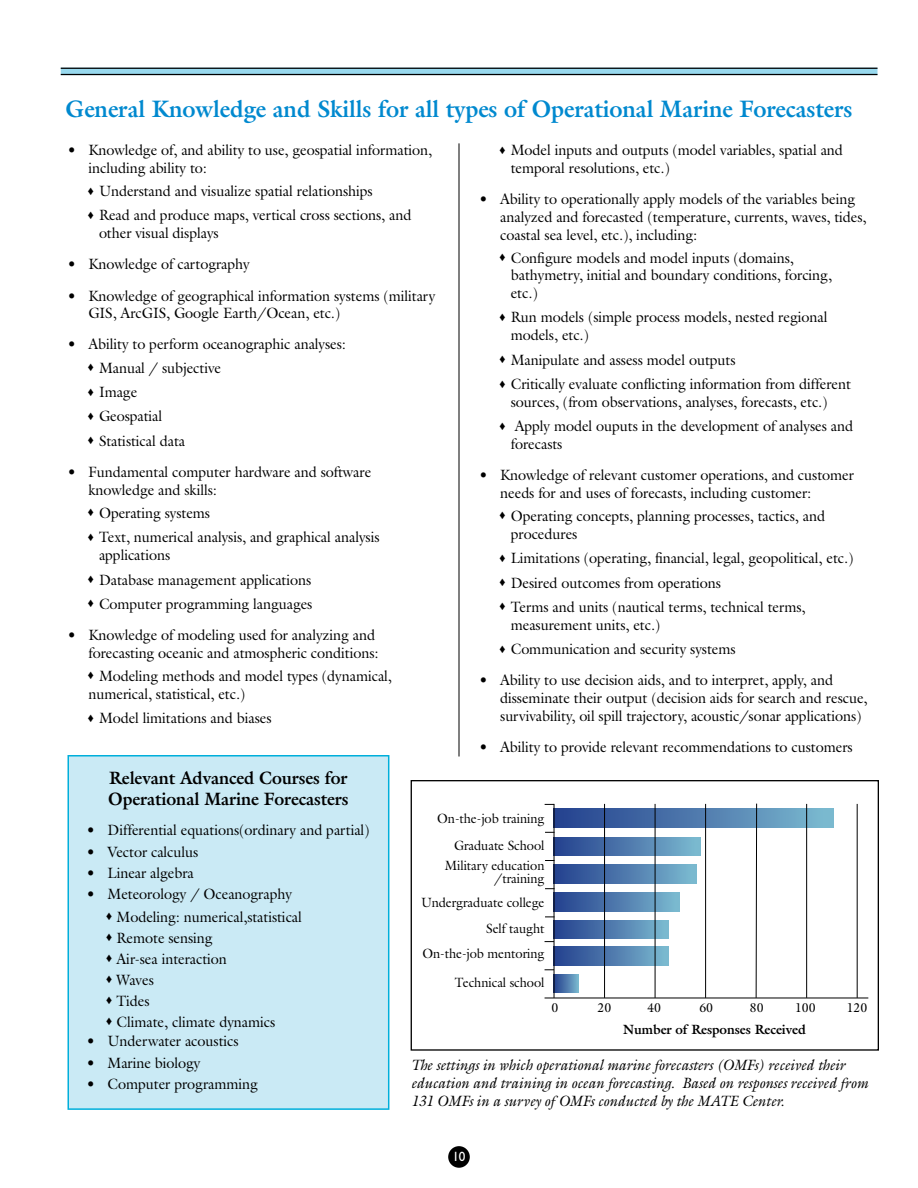
<style>
.page{position:relative;width:918px;height:1188px;background:#fff}
.page>*{position:absolute;margin:0;border:0;box-sizing:border-box;transform-origin:0 0}
.t1{font:700 24px "Galliard";letter-spacing:-.005em;color:#0089cf;scale:.94 1}
.t2{font:700 18px/21px "Galliard";letter-spacing:-.005em;color:#000;scale:.94 1}
.t3{font:15px/17.7px "Galliard";letter-spacing:-.005em;color:#000;scale:.96 1}
.t4{font:italic 15px/18px "Galliard";letter-spacing:-.005em;color:#000;scale:.96 1}
.t5{font:13.5px/25.5px "Galliard";letter-spacing:-.005em;color:#000;text-align:right;scale:.95 1}
.t6{font:700 13.5px "Galliard";letter-spacing:-.005em;color:#000;scale:.95 1}
.t7{font:13.5px "Gill Sans";color:#fff}
.t8{font:12.9px "Galliard";letter-spacing:-.005em;color:#000;scale:.96 1}
</style>
<div class="page">
<div style="left:448px;top:1146px;width:22px;height:22px;background:#000;border-radius:50%"></div>
<div style="left:68px;top:756px;width:321px;height:353px;background:#caeaf5"></div>
<div style="left:68px;top:755px;width:321px;height:355px;border:2px solid #00afdb"></div>
<div style="left:411px;top:780px;width:468px;height:271px;border:1px solid #000"></div>
<div style="left:554px;top:809px;width:279px;height:19px;background:linear-gradient(to right,#233e8c,#7bb8cf)"></div>
<div style="left:554px;top:920px;width:114px;height:19px;background:linear-gradient(to right,#24408f,#77b3c9)"></div>
<div style="left:554px;top:864px;width:142px;height:19px;background:linear-gradient(to right,#233f8d,#79b5cc)"></div>
<div style="left:554px;top:974px;width:24px;height:19px;background:linear-gradient(to right,#24408d,#73adc9)"></div>
<div style="left:554px;top:837px;width:146px;height:19px;background:linear-gradient(to right,#233e8d,#79b6cd)"></div>
<div style="left:554px;top:946px;width:114px;height:19px;background:linear-gradient(to right,#24408f,#77b3c9)"></div>
<div style="left:554px;top:892px;width:125px;height:19px;background:linear-gradient(to right,#243f8e,#79b5cb)"></div>
<hr style="left:545px;top:997px;width:323px;height:1px;background:#000">
<hr style="left:554px;top:804px;width:1px;height:194px;background:#000">
<hr style="left:604px;top:804px;width:1px;height:194px;background:#000">
<hr style="left:655px;top:804px;width:1px;height:194px;background:#000">
<hr style="left:705px;top:804px;width:1px;height:194px;background:#000">
<svg style="left:755px;top:803px;width:3px;height:196px"></svg>
<hr style="left:806px;top:804px;width:1px;height:194px;background:#000">
<hr style="left:857px;top:804px;width:1px;height:194px;background:#000">
<svg style="left:61px;top:69px;width:817px;height:5px;background:#94d3e8"></svg>
<hr style="left:61px;top:68px;width:817px;height:1px;background:#000">
<hr style="left:61px;top:74px;width:817px;height:1px;background:#000">
<hr style="left:459px;top:143px;width:1px;height:614px;background:#000">
<h1 class="t1" style="left:66px;top:93px;width:839px">General Knowledge and Skills for all types of Operational Marine Forecasters</h1>
<p class="t3" style="left:88px;top:141px;width:360px;text-indent:-21px">• Knowledge of, and ability to use, geospatial information, including ability to:</p>
<p class="t3" style="left:88px;top:178px;width:339px;line-height:24.5px">♦ Understand and visualize spatial relationships<br>♦ Read and produce maps, vertical cross sections, and</p>
<p class="t3" style="left:99px;top:224px;width:126px">other visual displays</p>
<p class="t3" style="left:67px;top:255px;width:191px">• Knowledge of cartography</p>
<p class="t3" style="left:88px;top:286px;width:363px;text-indent:-21px">• Knowledge of geographical information systems (military<br>GIS, ArcGIS, Google Earth/Ocean, etc.)</p>
<p class="t3" style="left:88px;top:332px;width:270px;line-height:24.2px;text-indent:-20px">• Ability to perform oceanographic analyses: ♦ Manual / subjective<br>♦ Image<br>♦ Geospatial<br>♦ Statistical data</p>
<p class="t3" style="left:88px;top:463px;width:296px;text-indent:-21px">• Fundamental computer hardware and software knowledge and skills:</p>
<p class="t3" style="left:88px;top:500px;width:305px;line-height:24.5px">♦ Operating systems<br>♦ Text, numerical analysis, and graphical analysis</p>
<p class="t3" style="left:88px;top:543px;width:236px;line-height:24.5px;text-indent:11px">applications<br>♦ Database management applications ♦ Computer programming languages</p>
<p class="t3" style="left:67px;top:626px;width:325px;text-align:right">• Knowledge of modeling used for analyzing and forecasting oceanic and atmospheric conditions:</p>
<p class="t3" style="left:88px;top:667px;width:318px">♦ Modeling methods and model types (dynamical, numerical, statistical, etc.)</p>
<p class="t3" style="left:88px;top:709px;width:193px">♦ Model limitations and biases</p>
<p class="t2" style="left:108px;top:767px;width:257px">Relevant Advanced Courses for<br>Operational Marine Forecasters</p>
<p class="t3" style="left:511px;top:141px;width:348px;text-indent:-11px">♦ Model inputs and outputs (model variables, spatial and temporal resolutions, etc.)</p>
<p class="t3" style="left:500px;top:190px;width:383px;text-indent:-21px">• Ability to operationally apply models of the variables being analyzed and forecasted (temperature, currents, waves, tides, coastal sea level, etc.), including:</p>
<p class="t3" style="left:511px;top:248px;width:336px;text-indent:-11px">♦ Configure models and model inputs (domains, bathymetry, initial and boundary conditions, forcing, etc.)</p>
<p class="t3" style="left:511px;top:308px;width:331px;text-indent:-11px">♦ Run models (simple process models, nested regional models, etc.)</p>
<p class="t3" style="left:499px;top:347px;width:368px;line-height:24.5px">♦ Manipulate and assess model outputs<br>♦ Critically evaluate conflicting information from different</p>
<p class="t3" style="left:499px;top:389px;width:370px;line-height:24.5px;text-indent:11px">sources, (from observations, analyses, forecasts, etc.)<br>♦ Apply model ouputs in the development of analyses and</p>
<p class="t3" style="left:511px;top:435px;width:55px">forecasts</p>
<p class="t3" style="left:500px;top:466px;width:370px;text-indent:-21px">• Knowledge of relevant customer operations, and customer needs for and uses of forecasts, including customer:</p>
<p class="t3" style="left:511px;top:507px;width:329px;text-indent:-11px">♦ Operating concepts, planning processes, tactics, and procedures</p>
<p class="t3" style="left:499px;top:546px;width:370px;line-height:24.5px">♦ Limitations (operating, financial, legal, geopolitical, etc.) ♦ Desired outcomes from operations<br>♦ Terms and units (nautical terms, technical terms,</p>
<p class="t3" style="left:499px;top:612px;width:247px;line-height:24.5px;text-indent:11px">measurement units, etc.)<br>♦ Communication and security systems</p>
<p class="t3" style="left:500px;top:671px;width:384px;text-indent:-21px">• Ability to use decision aids, and to interpret, apply, and disseminate their output (decision aids for search and rescue, survivability, oil spill trajectory, acoustic/sonar applications)</p>
<p class="t3" style="left:479px;top:738px;width:390px">• Ability to provide relevant recommendations to customers</p>
<p class="t3" style="left:87px;top:821px;width:296px">• Differential equations(ordinary and partial)</p>
<p class="t3" style="left:87px;top:843px;width:118px">• Vector calculus</p>
<p class="t3" style="left:87px;top:864px;width:113px">• Linear algebra</p>
<p class="t3" style="left:106px;top:883px;width:205px;line-height:22.5px;text-indent:-19px">• Meteorology / Oceanography<br>♦ Modeling: numerical,statistical</p>
<p class="t3" style="left:106px;top:927px;width:178px;line-height:21px">♦ Remote sensing<br>♦ Air-sea interaction<br>♦ Waves<br>♦ Tides<br>♦ Climate, climate dynamics</p>
<p class="t3" style="left:87px;top:1032px;width:160px">• Underwater acoustics</p>
<p class="t3" style="left:87px;top:1054px;width:120px">• Marine biology</p>
<p class="t3" style="left:87px;top:1075px;width:180px">• Computer programming</p>
<p class="t5" style="left:437px;top:804px;width:114px;line-height:27.8px">On-the-job training<br>Graduate School</p>
<p class="t5" style="left:445px;top:858px;width:106px;line-height:13.5px">Military education /training</p>
<p class="t5" style="left:421px;top:890px;width:132px">Undergraduate college<br>Self taught<br>On-the-job mentoring</p>
<p class="t5" style="left:455px;top:969px;width:96px">Technical school</p>
<p class="t8" style="left:551px;top:999px;width:9px">0</p>
<p class="t8" style="left:597px;top:999px;width:16px">20</p>
<p class="t8" style="left:647px;top:999px;width:16px">40</p>
<p class="t8" style="left:699px;top:999px;width:16px">60</p>
<p class="t8" style="left:750px;top:999px;width:16px">80</p>
<p class="t8" style="left:795px;top:999px;width:23px">100</p>
<p class="t8" style="left:847px;top:999px;width:23px">120</p>
<p class="t6" style="left:623px;top:1021px;width:194px">Number of Responses Received</p>
<p class="t4" style="left:411px;top:1056px;width:478px">The settings in which operational marine forecasters (OMFs) received their education and training in ocean forecasting. Based on responses received from<br>131 OMFs in a survey of OMFs conducted by the MATE Center.</p>
<p class="t7" style="left:452px;top:1148px;width:15px">10</p>
</div>
